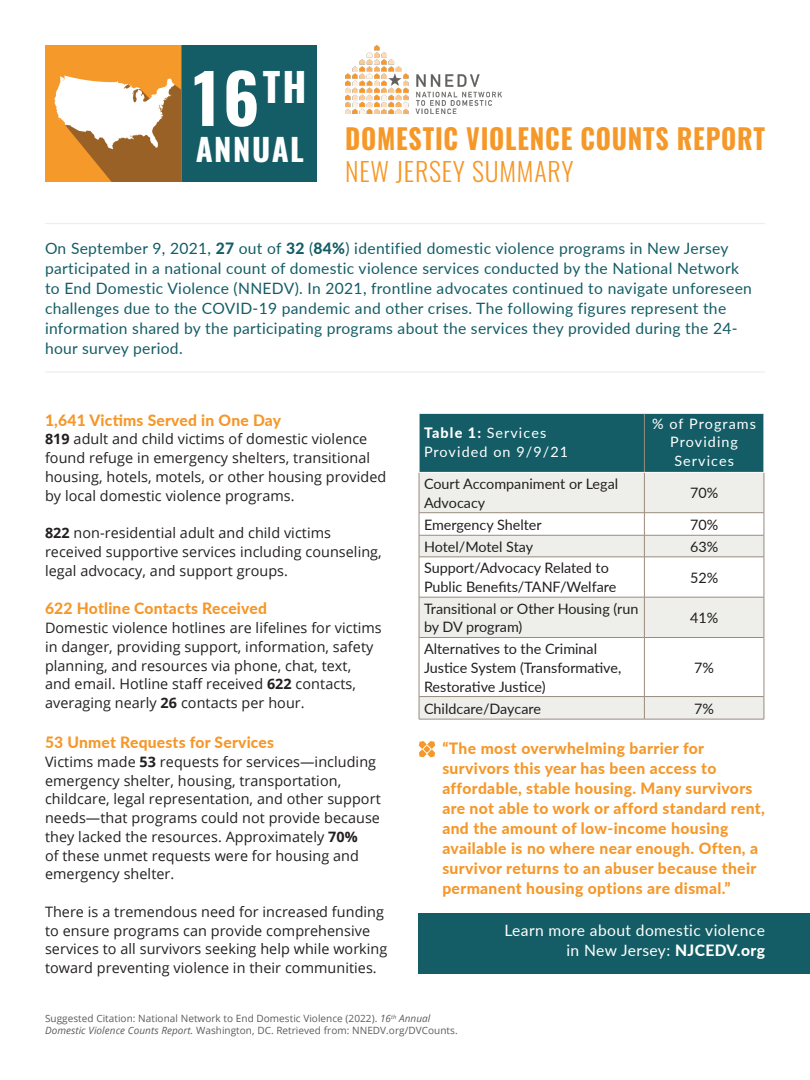
<style>
.page{position:relative;width:810px;height:1080px;background:#fff}
.page>*{position:absolute;margin:0;border:0;box-sizing:border-box;transform-origin:0 0}
.t1{font:700 67.88px "Oswald";color:#fff}
.t2{font:700 31px "Oswald";letter-spacing:.05em;color:#fff}
.national_summary_bol{font:700 28px "Oswald";letter-spacing:.03em;color:#f59828;scale:.93 1}
.national_summary_thi{font:300 26px "Oswald";letter-spacing:.03em;color:#f59828}
.Blue_callouts_Ralewa{font:15.62px/20px "Lato";letter-spacing:.02em;color:#145d66}
.natl_summary_orange{font:800 15.62px/20px "Lato";letter-spacing:.025em;color:#f59729}
.Drk_Orange_Subheads{font:800 15.62px "Lato";letter-spacing:.015em;color:#f59729}
.natl_summary_orange-2{font:15.62px "Lato";letter-spacing:.025em;color:#fff}
.Drk_Orange_Subheads-2{font:14.38px/18.8px "Open Sans";letter-spacing:.005em;color:#231f20}
.Text_Column{font:14.38px/18.8px "Lato";color:#231f20}
.Body_text{font:14.38px/18.8px "Open Sans";letter-spacing:.005em;color:#231f20}
.small_table_header_l{font:14.38px/18.8px "Lato";letter-spacing:.075em;color:#fff}
.VicHeder{font:14.38px/18.8px "Lato";letter-spacing:.075em;color:#fff;text-align:center}
.Drk_Orange_Subheads-3{font:10px "Open Sans";letter-spacing:.005em;color:#5c5c5c}
.s1{font-weight:800}
.s2{font-weight:700}
.s3{font-style:italic}
</style>
<div class="page">
<div style="left:183px;top:45px;width:134px;height:137px;background:#145d66"></div>
<img style="left:45px;top:45px;width:136px;height:137px">
<img style="left:345px;top:45px;width:156px;height:68px">
<hr style="left:46px;top:223px;width:718px;height:1px;background:#eeefeb">
<hr style="left:46px;top:371px;width:718px;height:2px;background:#eeefeb">
<div style="left:419px;top:913px;width:391px;height:61px;background:#145d66"></div>
<div style="left:420px;top:414px;width:344px;height:58px;background:#145d66"></div>
<svg style="left:420px;top:473px;width:344px;height:246px;fill:#eeefeb"></svg>
<hr style="left:644px;top:413px;width:1px;height:59px;background:#998b7d">
<hr style="left:644px;top:473px;width:1px;height:40px;background:#998b7d">
<hr style="left:419px;top:512px;width:225px;height:1px;background:#998b7d">
<hr style="left:644px;top:512px;width:120px;height:1px;background:#998b7d">
<hr style="left:419px;top:535px;width:225px;height:1px;background:#998b7d">
<hr style="left:644px;top:535px;width:120px;height:1px;background:#998b7d">
<svg style="left:644px;top:513px;width:1px;height:44px"></svg>
<hr style="left:419px;top:557px;width:225px;height:1px;background:#998b7d">
<hr style="left:644px;top:557px;width:120px;height:1px;background:#998b7d">
<hr style="left:644px;top:557px;width:1px;height:40px;background:#998b7d">
<hr style="left:419px;top:597px;width:225px;height:1px;background:#998b7d">
<hr style="left:644px;top:597px;width:120px;height:1px;background:#998b7d">
<hr style="left:644px;top:597px;width:1px;height:40px;background:#998b7d">
<hr style="left:419px;top:637px;width:225px;height:1px;background:#998b7d">
<hr style="left:644px;top:637px;width:120px;height:1px;background:#998b7d">
<hr style="left:644px;top:638px;width:1px;height:58px;background:#998b7d">
<hr style="left:419px;top:696px;width:225px;height:1px;background:#998b7d">
<hr style="left:644px;top:696px;width:120px;height:1px;background:#998b7d">
<svg style="left:644px;top:697px;width:1px;height:22px"></svg>
<hr style="left:419px;top:719px;width:225px;height:1px;background:#998b7d">
<hr style="left:644px;top:719px;width:120px;height:1px;background:#998b7d">
<hr style="left:419px;top:473px;width:1px;height:40px;background:#998b7d">
<hr style="left:764px;top:473px;width:1px;height:40px;background:#998b7d">
<svg style="left:419px;top:513px;width:1px;height:44px"></svg>
<svg style="left:764px;top:513px;width:1px;height:44px"></svg>
<hr style="left:419px;top:557px;width:1px;height:40px;background:#998b7d">
<hr style="left:764px;top:557px;width:1px;height:40px;background:#998b7d">
<hr style="left:419px;top:597px;width:1px;height:40px;background:#998b7d">
<hr style="left:764px;top:597px;width:1px;height:40px;background:#998b7d">
<hr style="left:419px;top:637px;width:1px;height:60px;background:#998b7d">
<hr style="left:764px;top:637px;width:1px;height:60px;background:#998b7d">
<svg style="left:419px;top:697px;width:1px;height:22px"></svg>
<svg style="left:764px;top:697px;width:1px;height:22px"></svg>
<hr style="left:644px;top:413px;width:120px;height:1px;background:#fff">
<svg style="left:419px;top:741px;width:16px;height:16px"></svg>
<p class="t1" style="left:193px;top:63px;width:115px">16<sup>TH</sup></p>
<p class="t2" style="left:196px;top:133px;width:110px">ANNUAL</p>
<p class="national_summary_bol" style="left:345px;top:124px;width:453px">DOMESTIC VIOLENCE COUNTS REPORT</p>
<p class="national_summary_thi" style="left:345px;top:149px;width:230px">NEW JERSEY SUMMARY</p>
<p class="Blue_callouts_Ralewa" style="left:45px;top:238px;width:709px">On September 9, 2021, <span class="s1">27</span> out of <span class="s1">32</span> (<span class="s1">84%</span>) identified domestic violence programs in New Jersey participated in a national count of domestic violence services conducted by the National Network to End Domestic Violence (NNEDV). In 2021, frontline advocates continued to navigate unforeseen challenges due to the COVID-19 pandemic and other crises. The following figures represent the information shared by the participating programs about the services they provided during the 24- hour survey period.</p>
<p class="Drk_Orange_Subheads" style="left:45px;top:408px;width:238px">1,641 Victims Served in One Day</p>
<p class="Drk_Orange_Subheads-2" style="left:45px;top:430px;width:343px"><span class="s2">819</span> adult and child victims of domestic violence found refuge in emergency shelters, transitional housing, hotels, motels, or other housing provided by local domestic violence programs.</p>
<p class="Drk_Orange_Subheads-2" style="left:45px;top:523px;width:338px"><span class="s2">822</span> non-residential adult and child victims received supportive services including counseling, legal advocacy, and support groups.</p>
<p class="Drk_Orange_Subheads" style="left:45px;top:597px;width:224px">622 Hotline Contacts Received</p>
<p class="Body_text" style="left:45px;top:618px;width:338px">Domestic violence hotlines are lifelines for victims in danger, providing support, information, safety planning, and resources via phone, chat, text,<br>and email. Hotline staff received <span class="s2">622</span> contacts, averaging nearly <span class="s2">26</span> contacts per hour.</p>
<p class="Drk_Orange_Subheads" style="left:45px;top:731px;width:231px">53 Unmet Requests for Services</p>
<p class="Drk_Orange_Subheads-2" style="left:45px;top:752px;width:337px">Victims made <span class="s2">53</span> requests for services—including emergency shelter, housing, transportation, childcare, legal representation, and other support needs—that programs could not provide because they lacked the resources. Approximately <span class="s2">70%<br></span>of these unmet requests were for housing and emergency shelter.</p>
<p class="Drk_Orange_Subheads-2" style="left:45px;top:902px;width:344px">There is a tremendous need for increased funding to ensure programs can provide comprehensive services to all survivors seeking help while working toward preventing violence in their communities.</p>
<p class="small_table_header_l" style="left:424px;top:423px;width:146px"><span class="s1">Table 1:</span> Services<br>Provided on 9/9/21</p>
<p class="VicHeder" style="left:652px;top:413px;width:105px">% of Programs<br>Providing<br>Services</p>
<p class="Text_Column" style="left:424px;top:474px;width:196px">Court Accompaniment or Legal<br>Advocacy</p>
<p class="Text_Column" style="left:690px;top:483px;width:30px">70%</p>
<p class="Text_Column" style="left:424px;top:515px;width:119px">Emergency Shelter</p>
<p class="Text_Column" style="left:690px;top:515px;width:30px">70%</p>
<p class="Text_Column" style="left:424px;top:537px;width:111px">Hotel/Motel Stay</p>
<p class="Text_Column" style="left:690px;top:537px;width:30px">63%</p>
<p class="Text_Column" style="left:424px;top:558px;width:194px">Support/Advocacy Related to<br>Public Benefits/TANF/Welfare</p>
<p class="Text_Column" style="left:690px;top:568px;width:30px">52%</p>
<p class="Text_Column" style="left:424px;top:599px;width:216px">Transitional or Other Housing (run by DV program)</p>
<p class="Text_Column" style="left:690px;top:608px;width:30px">41%</p>
<p class="Text_Column" style="left:424px;top:639px;width:199px">Alternatives to the Criminal<br>Justice System (Transformative,<br>Restorative Justice)</p>
<p class="Text_Column" style="left:694px;top:658px;width:21px">7%</p>
<p class="Text_Column" style="left:424px;top:698px;width:118px">Childcare/Daycare</p>
<p class="Text_Column" style="left:694px;top:698px;width:21px">7%</p>
<p class="natl_summary_orange" style="left:442px;top:737px;width:324px">“The most overwhelming barrier for survivors this year has been access to affordable, stable housing. Many survivors are not able to work or afford standard rent, and the amount of low-income housing available is no where near enough. Often, a survivor returns to an abuser because their permanent housing options are dismal.”</p>
<p class="natl_summary_orange-2" style="left:504px;top:919px;width:262px">Learn more about domestic violence</p>
<p class="natl_summary_orange-2" style="left:566px;top:939px;width:200px">in New Jersey: <span class="s1">NJCEDV.org</span></p>
<p class="Drk_Orange_Subheads-3" style="left:45px;top:1011px;width:387px">Suggested Citation: National Network to End Domestic Violence (2022). <span class="s3">16</span><sup>th</sup> <span class="s3">Annual</span></p>
<p class="Drk_Orange_Subheads-3" style="left:45px;top:1024px;width:414px"><span class="s3">Domestic Violence Counts Report.</span> Washington, DC. Retrieved from: NNEDV.org/DVCounts.</p>
</div>
